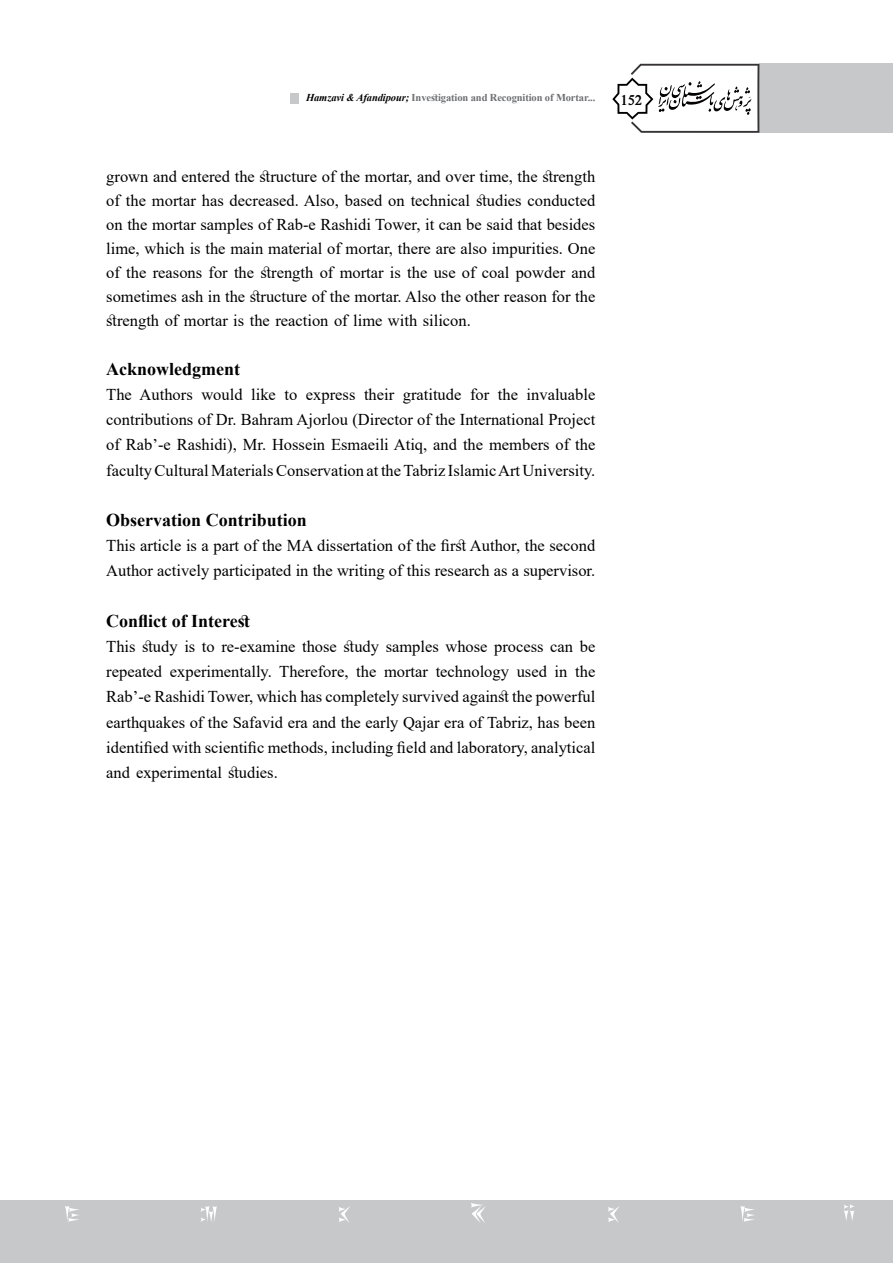
<style>
.page{position:relative;width:893px;height:1263px;background:#fff}
.page>*{position:absolute;margin:0;border:0;box-sizing:border-box;transform-origin:0 0}
.t1{font:700 18px "Times New Roman";color:#000}
.t2{font:16.5px/25.2px "Times New Roman";color:#000}
.t3{font:700 15.75px "w Mitra";color:#000}
.t4{font:700 10.5px "Times New Roman";letter-spacing:-.01em;color:#6d6e71}
.s1{font-style:italic;color:#000}
</style>
<div class="page">
<div style="left:759px;top:64px;width:134px;height:69px;background:#c7c8ca"></div>
<svg style="left:612px;top:64px;width:147px;height:69px"></svg>
<div style="left:0;top:1200px;width:893px;height:63px;background:#c7c8ca"></div>
<svg style="left:65px;top:1203px;width:789px;height:20px"></svg>
<div style="left:290px;top:93px;width:9px;height:10px;background:#c7c8ca"></div>
<p class="t4" style="left:306px;top:90px;width:291px"><span class="s1">Hamzavi &amp; Afandipour;</span> Investigation and Recognition of Mortar...</p>
<p class="t3" style="left:621px;top:90px;width:23px">152</p>
<p class="t2" style="left:106px;top:163px;width:490px;line-height:24px;text-align:justify">grown and entered the structure of the mortar, and over time, the strength of the mortar has decreased. Also, based on technical studies conducted on the mortar samples of Rab e- Rashidi Tower it, can be said that besides lime, which is the main material of mortar, there are also impurities. One of the reasons for the strength of mortar is the use of coal powder and sometimes ash in the structure of the mortar. Also the other reason for the strength of mortar is the reaction of lime with silicon.</p>
<p class="t1" style="left:106px;top:356px;width:135px">Acknowledgment</p>
<p class="t2" style="left:527px;top:381px;width:70px">invaluable</p>
<p class="t2" style="left:106px;top:381px;width:490px">The<br>contributions of Dr. Bahram Ajorlou (Director of the International Project of Rab e-’ Rashidi ,) Mr. Hossein Esmaeili Atiq, and the members of the facultyCulturalMaterialsConservationattheTabrizIslamicArtUniversity.</p>
<p class="t1" style="left:106px;top:507px;width:202px">Observation Contribution</p>
<p class="t2" style="left:106px;top:532px;width:490px">This article is a part of the MA dissertation of the first Author, the second<br>Author actively participated in the writing of this research as a supervisor.</p>
<p class="t1" style="left:106px;top:608px;width:145px">Conflict of Interest</p>
<p class="t2" style="left:106px;top:633px;width:490px;text-align:right">This study is to re-examine those study samples whose process can be the</p>
<p class="t2" style="left:140px;top:381px;width:55px">Authors</p>
<p class="t2" style="left:201px;top:381px;width:43px">would</p>
<p class="t2" style="left:251px;top:381px;width:26px">like</p>
<p class="t2" style="left:364px;top:381px;width:32px">their</p>
<p class="t2" style="left:403px;top:381px;width:60px">gratitude</p>
<p class="t2" style="left:498px;top:381px;width:22px">the</p>
<p class="t2" style="left:470px;top:381px;width:21px">for</p>
<p class="t2" style="left:284px;top:381px;width:14px">to</p>
<p class="t2" style="left:306px;top:381px;width:51px">express</p>
<p class="t2" style="left:106px;top:658px;width:491px">repeated<br>Rab e-’ Rashidi Tower, which has completely survived against the powerful earthquakes of the Safavid era and the early Qajar era of Tabriz, has been identified with scientific methods, including field and laboratory, analytical and experimental studies.</p>
<p class="t2" style="left:170px;top:658px;width:180px">experimentally. Therefore,</p>
<p class="t2" style="left:356px;top:658px;width:22px">the</p>
<p class="t2" style="left:436px;top:658px;width:75px">technology</p>
<p class="t2" style="left:517px;top:658px;width:32px">used</p>
<p class="t2" style="left:555px;top:658px;width:14px">in</p>
<p class="t2" style="left:384px;top:658px;width:45px">mortar</p>
</div>
